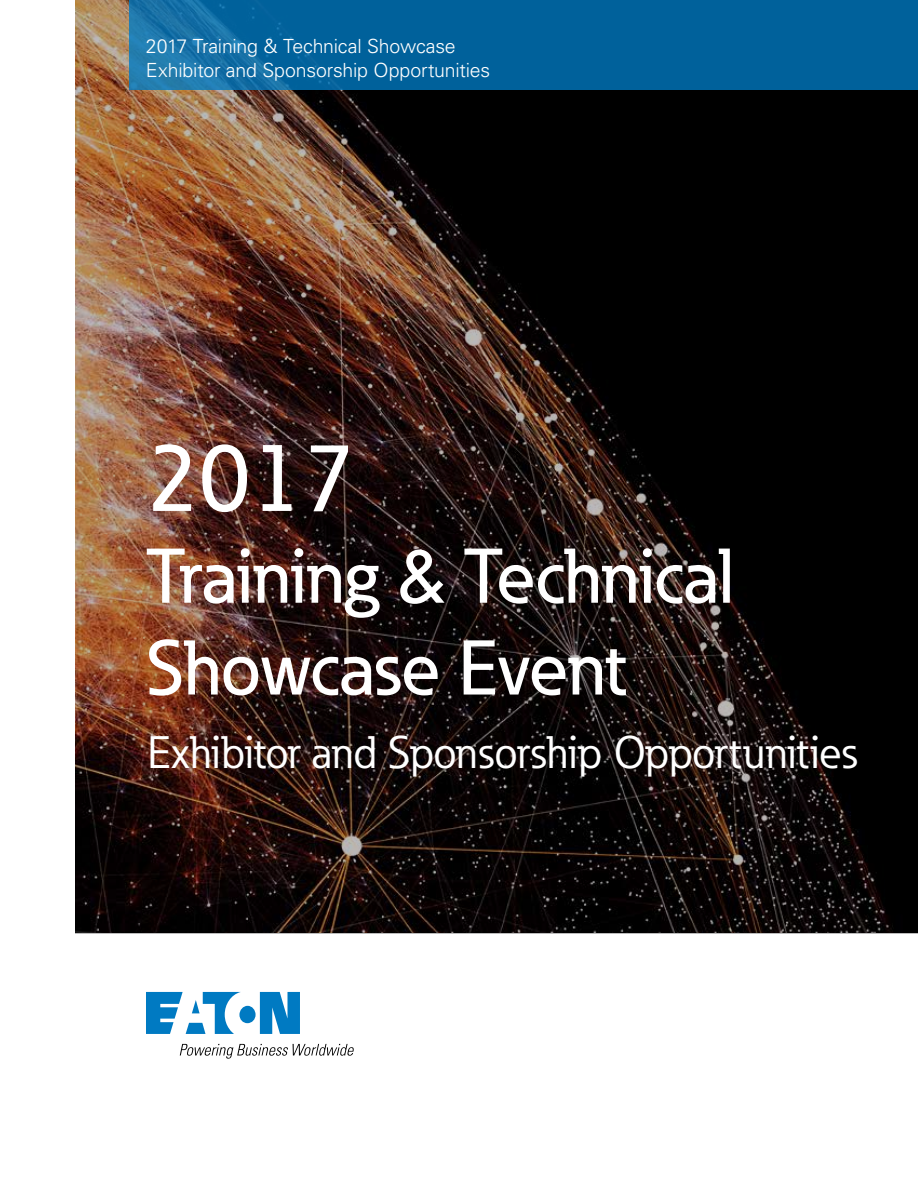
<style>
.page{position:relative;width:918px;height:1188px;background:#fff}
.page>*{position:absolute;margin:0;border:0;box-sizing:border-box;transform-origin:0 0}
.t1{font:500 96px "Eaton";color:#fff}
.t2{font:500 76.5px/91.8px "Eaton";letter-spacing:-.01em;color:#fff}
.t3{font:45px "Eaton";color:#fff}
.t4{font:300 19.5px/24px "Univers LT Std";letter-spacing:-.01em;color:#fff}
</style>
<div class="page">
<img style="left:76px;top:0;width:842px;height:933px">
<svg style="left:129px;top:0;width:789px;height:90px;background:#04649d"></svg>
<svg style="left:146px;top:992px;width:154px;height:42px"></svg>
<svg style="left:180px;top:1044px;width:174px;height:15px"></svg>
<p class="t4" style="left:146px;top:34px;width:346px">2017 Training &amp; Technical Showcase<br>Exhibitor and Sponsorship Opportunities</p>
<h1 class="t1" style="left:146px;top:419px;width:211px">2017</h1>
<h2 class="t2" style="left:146px;top:529px;width:589px">Training &amp; Technical<br>Showcase Event</h2>
<h3 class="t3" style="left:147px;top:723px;width:711px">Exhibitor and Sponsorship Opportunities</h3>
</div>
